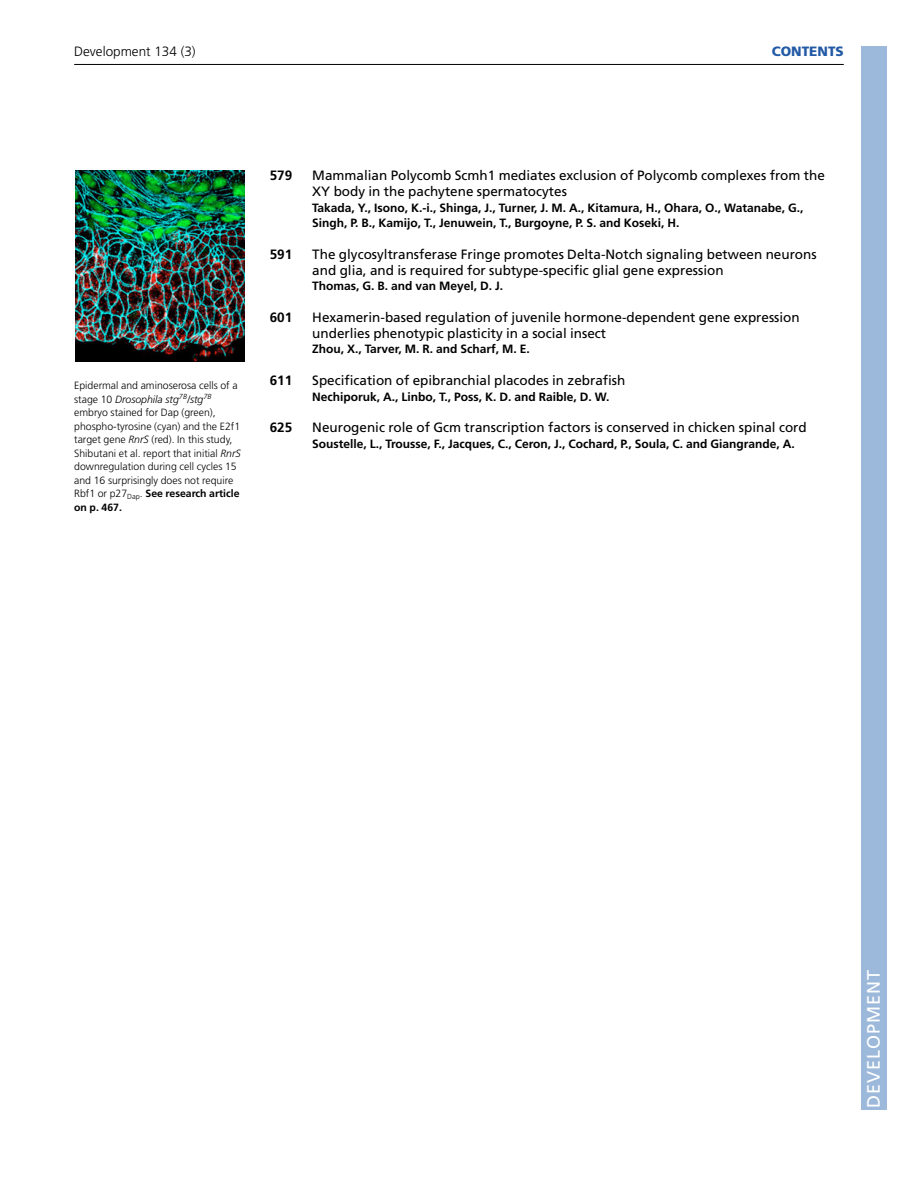
<style>
.page{position:relative;width:918px;height:1188px;background:#fff}
.page>*{position:absolute;margin:0;border:0;box-sizing:border-box;transform-origin:0 0}
.t1{font:18px "Frutiger LT Std";letter-spacing:.055em;color:#fff}
.t2{font:13.5px/15.8px "Frutiger LT Std";color:#000}
.t3{font:300 13.5px "Frutiger LT Std";color:#000}
.t4{font:700 13.5px "Frutiger LT Std";color:#000}
.t5{font:900 13.5px "Frutiger LT Std";color:#235aa6}
.t6{font:700 12px/15.8px "Frutiger LT Std";color:#000}
.t7{font:300 10.5px/13.5px "Frutiger LT Std";color:#000}
.s1{font-style:italic}
.s2{font-weight:700}
</style>
<div class="page">
<div style="left:861px;top:46px;width:25px;height:1064px;background:#9cb9db"></div>
<hr style="left:74px;top:64px;width:770px;height:1px;background:#000">
<img style="left:75px;top:170px;width:169px;height:191px">
<p class="t3" style="left:74px;top:46px;width:123px">Development 134 (3)</p>
<p class="t5" style="left:772px;top:44px;width:74px">CONTENTS</p>
<p class="t7" style="left:74px;top:379px;width:168px">Epidermal and aminoserosa cells of a stage 10 <span class="s1">Drosophila stg</span><sup>7B</sup><span class="s1">/stg</span><sup>7B </sup>embryo stained for Dap (green), phospho-tyrosine (cyan) and the E2f1 target gene <span class="s1">RnrS</span> (red). In this study, Shibutani et al. report that initial <span class="s1">RnrS </span>downregulation during cell cycles 15 and 16 surprisingly does not require Rbf1 or p27<sub>Dap</sub>. <span class="s2">See research article on p. 467.</span></p>
<p class="t4" style="left:270px;top:170px;width:24px">579</p>
<p class="t2" style="left:312px;top:169px;width:514px">Mammalian Polycomb Scmh1 mediates exclusion of Polycomb complexes from the<br>XY body in the pachytene spermatocytes</p>
<p class="t6" style="left:312px;top:201px;width:493px">Takada, Y., Isono, K.-i., Shinga, J., Turner, J. M. A., Kitamura, H., Ohara, O., Watanabe, G.,<br>Singh, P. B., Kamijo, T., Jenuwein, T., Burgoyne, P. S. and Koseki, H.</p>
<p class="t4" style="left:270px;top:249px;width:24px">591</p>
<p class="t2" style="left:312px;top:248px;width:506px">The glycosyltransferase Fringe promotes Delta-Notch signaling between neurons and glia, and is required for subtype-specific glial gene expression</p>
<p class="t6" style="left:312px;top:279px;width:192px">Thomas, G. B. and van Meyel, D. J.</p>
<p class="t4" style="left:270px;top:312px;width:24px">601</p>
<p class="t2" style="left:312px;top:311px;width:489px">Hexamerin-based regulation of juvenile hormone-dependent gene expression underlies phenotypic plasticity in a social insect</p>
<p class="t6" style="left:312px;top:342px;width:219px">Zhou, X., Tarver, M. R. and Scharf, M. E.</p>
<p class="t4" style="left:270px;top:375px;width:24px">611</p>
<p class="t2" style="left:312px;top:374px;width:315px">Specification of epibranchial placodes in zebrafish</p>
<p class="t6" style="left:312px;top:390px;width:299px">Nechiporuk, A., Linbo, T., Poss, K. D. and Raible, D. W.</p>
<p class="t4" style="left:270px;top:422px;width:24px">625</p>
<p class="t2" style="left:312px;top:421px;width:496px">Neurogenic role of Gcm transcription factors is conserved in chicken spinal cord</p>
<p class="t6" style="left:312px;top:437px;width:484px">Soustelle, L., Trousse, F., Jacques, C., Ceron, J., Cochard, P., Soula, C. and Giangrande, A.</p>
<h1 class="t1" style="left:863px;top:1108px;width:140px;rotate:-90deg">DEVELOPMENT</h1>
</div>
